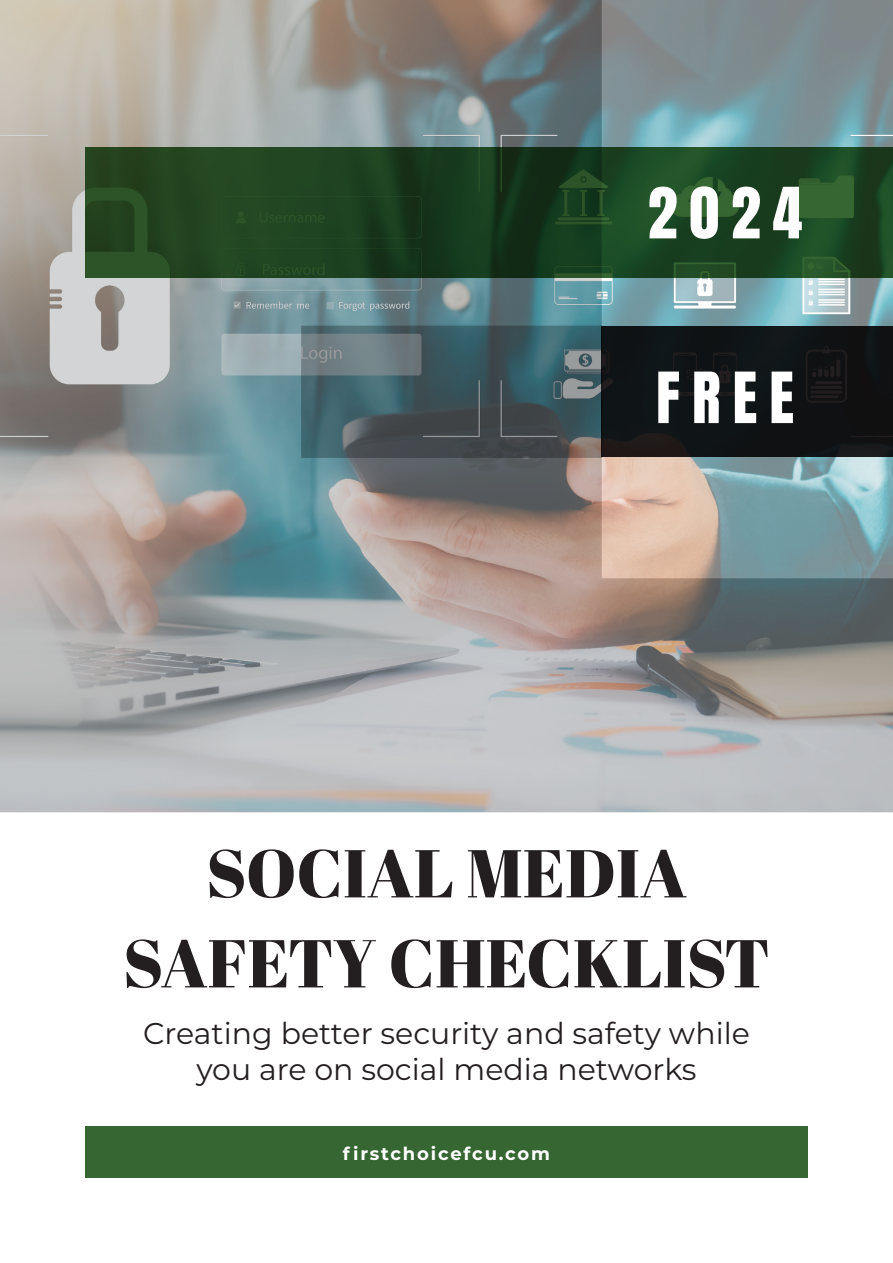
<style>
.page{position:relative;width:893px;height:1263px;background:#fff}
.page>*{position:absolute;margin:0;border:0;box-sizing:border-box;transform-origin:0 0}
.Paragraph_Style_2{font:67.5px/90px "Abril Fatface";color:#231f20;text-align:center}
.Paragraph_Style_1{font:60px "Anton";letter-spacing:.2em;color:#fff}
.Paragraph_Style_3{font:30px "Montserrat";color:#231f20}
.Paragraph_Style_4{font:700 18px "Montserrat";letter-spacing:.1em;color:#fff}
</style>
<div class="page">
<div style="left:85px;top:1127px;width:723px;height:51px;background:#366631"></div>
<img style="left:0;top:0;width:893px;height:811px">
<svg style="left:85px;top:147px;width:808px;height:130px;background:#1d4220"></svg>
<svg style="left:602px;top:326px;width:291px;height:131px;background:#111415"></svg>
<svg style="left:301px;top:326px;width:301px;height:132px;background:#485d63"></svg>
<p class="Paragraph_Style_1" style="left:648px;top:183px;width:156px">2024</p>
<p class="Paragraph_Style_1" style="left:656px;top:367px;width:139px">FREE</p>
<p class="Paragraph_Style_2" style="left:123px;top:826px;width:648px">SOCIAL MEDIA<br>SAFETY CHECKLIST</p>
<p class="Paragraph_Style_3" style="left:143px;top:1013px;width:608px">Creating better security and safety while</p>
<p class="Paragraph_Style_3" style="left:196px;top:1049px;width:502px">you are on social media networks</p>
<p class="Paragraph_Style_4" style="left:343px;top:1141px;width:209px">firstchoicefcu.com</p>
</div>
